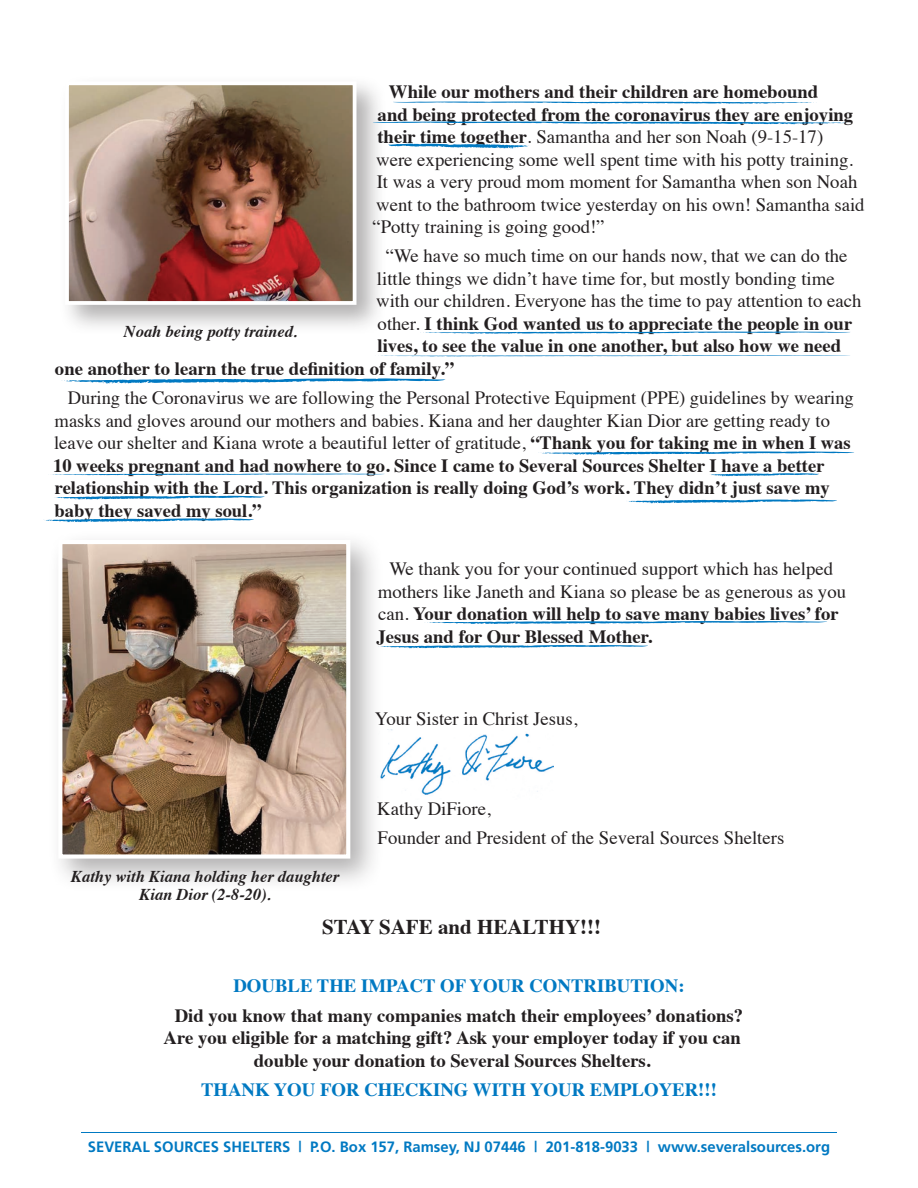
<style>
.page{position:relative;width:918px;height:1188px;background:#fff}
.page>*{position:absolute;margin:0;border:0;box-sizing:border-box;transform-origin:0 0}
.t1{font:700 21px "Times";color:#231f20}
.t2{font:18.75px/22.5px "Times";color:#231f20}
.t3{font:700 18.75px/22.5px "Times";color:#231f20;text-align:center}
.t4{font:700 18.75px "Times";color:#0079c2}
.t5{font:italic 700 16.5px/18px "Times";color:#231f20;text-align:center}
.t6{font:700 15px "Frutiger";color:#0079c2}
.s1{font-weight:700}
.s2{font-weight:400}
</style>
<div class="page">
<hr style="left:81px;top:1132px;width:756px;height:1px;background:#0079c2">
<div style="left:48px;top:529px;width:337px;height:364px;background:#231f20;opacity:.35"></div>
<img style="left:63px;top:545px;width:282px;height:309px">
<div style="left:58px;top:540px;width:292px;height:319px;border:4px solid #fff"></div>
<div style="left:59px;top:75px;width:328px;height:261px;background:#231f20;opacity:.35"></div>
<img style="left:70px;top:86px;width:282px;height:214px">
<div style="left:65px;top:81px;width:292px;height:224px;border:4px solid #fff"></div>
<svg style="left:378px;top:645px;width:270px;height:4px"></svg>
<svg style="left:52px;top:474px;width:332px;height:2px"></svg>
<svg style="left:424px;top:621px;width:403px;height:3px"></svg>
<svg style="left:538px;top:451px;width:316px;height:4px"></svg>
<svg style="left:61px;top:378px;width:384px;height:6px"></svg>
<svg style="left:420px;top:331px;width:430px;height:3px"></svg>
<svg style="left:378px;top:355px;width:472px;height:2px"></svg>
<svg style="left:710px;top:473px;width:109px;height:4px"></svg>
<svg style="left:54px;top:496px;width:211px;height:4px"></svg>
<svg style="left:43px;top:518px;width:211px;height:5px"></svg>
<svg style="left:628px;top:499px;width:209px;height:5px"></svg>
<svg style="left:393px;top:101px;width:424px;height:3px"></svg>
<svg style="left:388px;top:143px;width:141px;height:6px"></svg>
<svg style="left:373px;top:121px;width:477px;height:4px"></svg>
<img style="left:376px;top:729px;width:178px;height:71px">
<p class="t2" style="left:372px;top:79px;width:494px;text-indent:17px"><span class="s1">While our mothers and their children are homebound<br>and being protected from the coronavirus they are enjoying their time together</span>. Samantha and her son Noah (9-15-17)<br>were experiencing some well spent time with his potty training.<br>It was a very proud mom moment for Samantha when son Noah went to the bathroom twice yesterday on his own! Samantha said “Potty training is going good!”</p>
<p class="t2" style="left:386px;top:243px;width:463px">“We have so much time on our hands now, that we can do the</p>
<p class="t2" style="left:377px;top:266px;width:459px">little things we didn’t have time for, but mostly bonding time</p>
<p class="t2" style="left:376px;top:288px;width:487px">with our children. Everyone has the time to pay attention to each</p>
<p class="t3" style="left:378px;top:310px;width:476px"><span class="s2">other.</span> I think God wanted us to appreciate the people in our</p>
<p class="t3" style="left:378px;top:333px;width:465px">lives, to see the value in one another, but also how we need</p>
<p class="t3" style="left:55px;top:355px;width:401px">one another to learn the true definition of family.”</p>
<p class="t2" style="left:53px;top:385px;width:802px;text-indent:15px">During the Coronavirus we are following the Personal Protective Equipment (PPE) guidelines by wearing masks and gloves around our mothers and babies. Kiana and her daughter Kian Dior are getting ready to leave our shelter and Kiana wrote a beautiful letter of gratitude, <span class="s1">“Thank you for taking me in when I was 10 weeks pregnant and had nowhere to go. Since I came to Several Sources Shelter I have a better relationship with the Lord. This organization is really doing God’s work. They didn’t just save my baby they saved my soul.”</span></p>
<p class="t5" style="left:124px;top:321px;width:175px">Noah being potty trained.</p>
<p class="t2" style="left:376px;top:556px;width:471px;text-indent:13px">We thank you for your continued support which has helped mothers like Janeth and Kiana so please be as generous as you can. <span class="s1">Your donation will help to save many babies lives’ for Jesus and for Our Blessed Mother.</span></p>
<p class="t2" style="left:375px;top:706px;width:204px">Your Sister in Christ Jesus,</p>
<p class="t5" style="left:71px;top:866px;width:270px">Kathy with Kiana holding her daughter<br>Kian Dior (2-8-20).</p>
<p class="t2" style="left:377px;top:793px;width:409px;line-height:29.2px">Kathy DiFiore,<br>Founder and President of the Several Sources Shelters</p>
<p class="t1" style="left:322px;top:907px;width:281px">STAY SAFE and HEALTHY!!!</p>
<p class="t4" style="left:233px;top:968px;width:453px">DOUBLE THE IMPACT OF YOUR CONTRIBUTION:</p>
<p class="t3" style="left:164px;top:1002px;width:581px">Did you know that many companies match their employees’ donations?<br>Are you eligible for a matching gift? Ask your employer today if you can double your donation to Several Sources Shelters.</p>
<p class="t4" style="left:201px;top:1071px;width:518px">THANK YOU FOR CHECKING WITH YOUR EMPLOYER!!!</p>
<p class="t6" style="left:88px;top:1138px;width:744px">SEVERAL SOURCES SHELTERS | P.O. Box 157, Ramsey, NJ 07446 | 201-818-9033 | www.severalsources.org</p>
</div>
